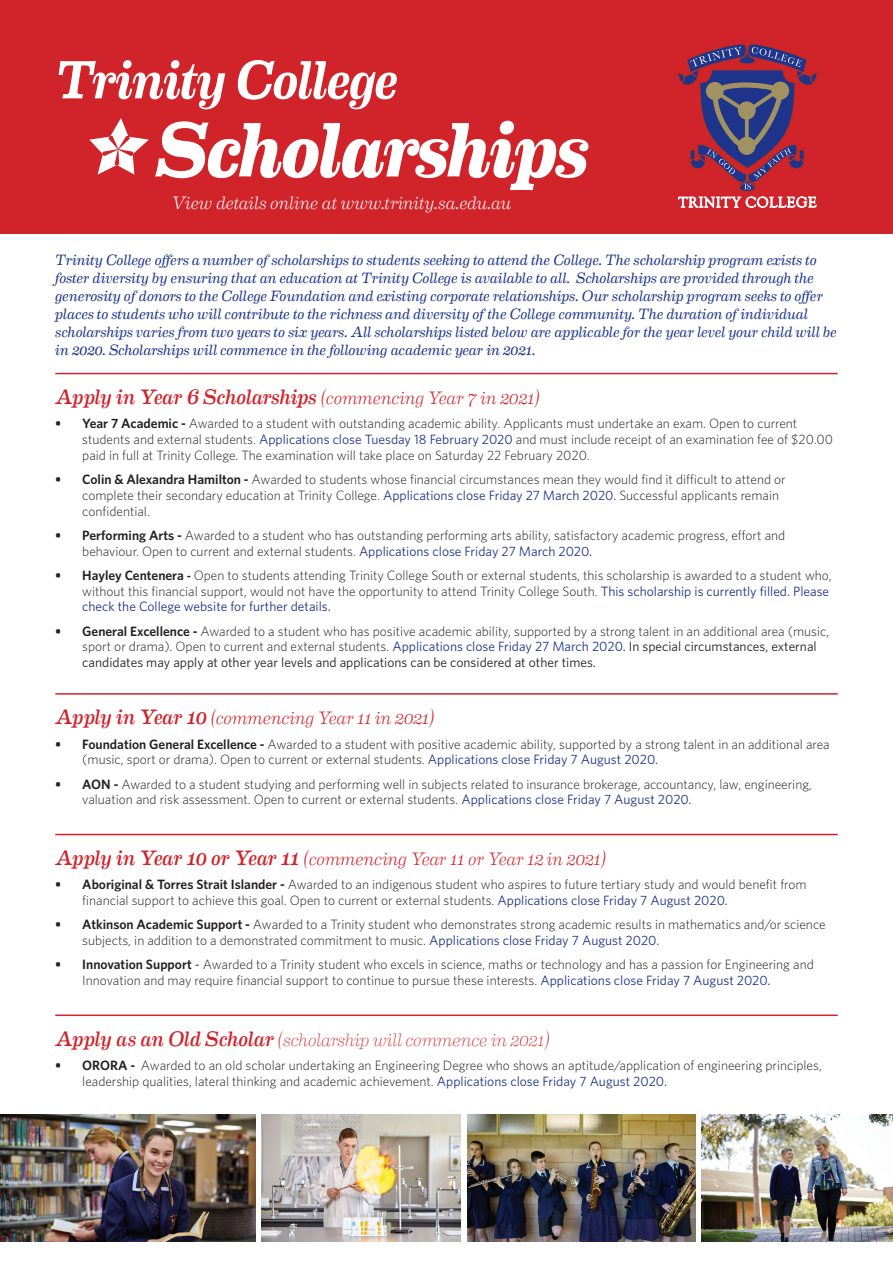
<style>
.page{position:relative;width:893px;height:1263px;background:#fff}
.page>*{position:absolute;margin:0;border:0;box-sizing:border-box;transform-origin:0 0}
.t1{font:italic 700 77.55px "Eames Century Modern";letter-spacing:-.035em;color:#fff}
.t2{font:italic 500 54px "Eames Century Modern";letter-spacing:-.03em;color:#fff}
.t3{font:italic 21px "Eames Century Modern";letter-spacing:-.015em;color:#d1232a}
.t4{font:italic 300 18px "Eames Century Modern";letter-spacing:-.015em;color:#d1232a}
.t5{font:italic 100 18px "Eames Century Modern";letter-spacing:-.02em;color:#d1232a}
.t6{font:italic 300 18px "Eames Century Modern";letter-spacing:-.01em;color:#fff}
.t7{font:italic 15px/18px "Eames Century Modern";letter-spacing:-.005em;color:#1e358b}
.t8{font:15px "Goudy Old Style T";letter-spacing:.04em;color:#fff}
.t9{font:300 13.5px/15.8px "Whitney";color:#231f20}
.s1{font-weight:300;font-size:18px}
.s2{font-weight:600}
.s3{font-weight:400;color:#1e358b}
.s4{font-weight:400}
.s5{font-weight:600;font-size:12px}
.s6{font-weight:400;font-size:21px}
</style>
<div class="page">
<div style="left:0;top:0;width:893px;height:234px;background:#d1232a"></div>
<svg style="left:677px;top:43px;width:141px;height:165px"></svg>
<svg style="left:89px;top:118px;width:60px;height:57px"></svg>
<hr style="left:55px;top:373px;width:783px;height:1px;background:#d1232a">
<hr style="left:55px;top:834px;width:783px;height:1px;background:#d1232a">
<hr style="left:55px;top:1014px;width:783px;height:2px;background:#d1232a">
<hr style="left:55px;top:693px;width:783px;height:2px;background:#d1232a">
<img style="left:0;top:1114px;width:255px;height:128px">
<img style="left:261px;top:1114px;width:200px;height:128px">
<img style="left:467px;top:1114px;width:228px;height:128px">
<img style="left:701px;top:1114px;width:192px;height:128px">
<h2 class="t2" style="left:55px;top:39px;width:345px">Trinity College</h2>
<h1 class="t1" style="left:156px;top:91px;width:435px">Scholarships</h1>
<h3 class="t6" style="left:172px;top:189px;width:341px">View details online at www.trinity.sa.edu.au</h3>
<p class="t8" style="left:678px;top:194px;width:140px">TRINITY COLLEGE</p>
<p class="t7" style="left:55px;top:250px;width:783px">Trinity College offers a number of scholarships to students seeking to attend the College. The scholarship program exists to foster diversity by ensuring that an education at Trinity College is available to all. Scholarships are provided through the generosity of donors to the College Foundation and existing corporate relationships. Our scholarship program seeks to offer places to students who will contribute to the richness and diversity of the College community. The duration of individual scholarships varies from two years to six years. All scholarships listed below are applicable for the year level your child will be in 2020. Scholarships will commence in the following academic year in 2021.</p>
<h3 class="t3" style="left:55px;top:381px;width:486px">Apply in Year 6 Scholarships <span class="s1">(commencing Year 7 in 2021)</span></h3>
<p class="t9" style="left:82px;top:415px;width:752px;text-indent:-27px"><span class="s2">• Year 7 Academic -</span> Awarded to a student with outstanding academic ability. Applicants must undertake an exam. Open to current students and external students. <span class="s3">Applications close Tuesday 18 February 2020</span> and must include receipt of an examination fee of $20.00 paid in full at Trinity College. The examination will take place on Saturday 22 February 2020.</p>
<p class="t9" style="left:82px;top:471px;width:705px;text-indent:-27px"><span class="s2">• Colin &amp; Alexandra Hamilton -</span> Awarded to students whose financial circumstances mean they would find it difficult to attend or complete their secondary education at Trinity College. <span class="s3">Applications close Friday 27 March 2020.</span> Successful applicants remain confidential.</p>
<p class="t9" style="left:82px;top:527px;width:705px;text-indent:-27px"><span class="s2">• Performing Arts -</span> Awarded to a student who has outstanding performing arts ability, satisfactory academic progress, effort and behaviour. Open to current and external students. <span class="s3">Applications close Friday 27 March 2020</span><span class="s4">.</span></p>
<p class="t9" style="left:82px;top:567px;width:751px;text-indent:-27px"><span class="s2">• Hayley Centenera</span> <span class="s5">-</span> Open to students attending Trinity College South or external students, this scholarship is awarded to a student who, without this financial support, would not have the opportunity to attend Trinity College South. <span class="s3">This scholarship is currently filled. Please check the College website for further details.</span></p>
<p class="t9" style="left:82px;top:623px;width:748px;text-indent:-27px"><span class="s2">• General Excellence -</span> Awarded to a student who has positive academic ability, supported by a strong talent in an additional area (music, sport or drama). Open to current and external students. <span class="s3">Applications close Friday 27 March 2020</span><span class="s4">. In special circumstances, external candidates may apply at other year levels and applications can be considered at other times.</span></p>
<h3 class="t4" style="left:55px;top:705px;width:381px"><span class="s6">Apply in Year 10</span> (commencing Year 11 in 2021)</h3>
<p class="t9" style="left:82px;top:736px;width:749px;text-indent:-27px"><span class="s2">• Foundation General Excellence -</span> Awarded to a student with positive academic ability, supported by a strong talent in an additional area (music, sport or drama). Open to current or external students. <span class="s3">Applications close Friday 7 August 2020.</span></p>
<p class="t9" style="left:82px;top:776px;width:731px;text-indent:-27px"><span class="s2">• AON -</span> Awarded to a student studying and performing well in subjects related to insurance brokerage, accountancy, law, engineering, valuation and risk assessment. Open to current or external students. <span class="s3">Applications close Friday 7 August 2020.</span></p>
<h3 class="t4" style="left:55px;top:845px;width:552px"><span class="s6">Apply in Year 10 or Year 11</span> (commencing Year 11 or Year 12 in 2021)</h3>
<p class="t9" style="left:82px;top:876px;width:726px;text-indent:-27px"><span class="s2">• Aboriginal &amp; Torres Strait Islander -</span> Awarded to an indigenous student who aspires to future tertiary study and would benefit from financial support to achieve this goal. Open to current or external students. <span class="s3">Applications close Friday 7 August 2020.</span></p>
<p class="t9" style="left:82px;top:916px;width:745px;text-indent:-27px"><span class="s2">• Atkinson Academic Support -</span> Awarded to a Trinity student who demonstrates strong academic results in mathematics and/or science subjects, in addition to a demonstrated commitment to music. <span class="s3">Applications close Friday 7 August 2020.</span></p>
<p class="t9" style="left:82px;top:956px;width:733px;text-indent:-27px"><span class="s2">• Innovation Support</span> <span class="s4">-</span> Awarded to a Trinity student who excels in science, maths or technology and has a passion for Engineering and<br>Innovation and may require financial support to continue to pursue these interests. <span class="s3">Applications close Friday 7 August 2020</span><span class="s4">.</span></p>
<h3 class="t5" style="left:55px;top:1026px;width:496px"><span class="s6">Apply as an Old Scholar</span> (scholarship will commence in 2021)</h3>
<p class="t9" style="left:82px;top:1057px;width:741px;text-indent:-27px"><span class="s2">• ORORA -</span> Awarded to an old scholar undertaking an Engineering Degree who shows an aptitude/application of engineering principles, leadership qualities, lateral thinking and academic achievement. <span class="s3">Applications close Friday 7 August 2020.</span></p>
</div>
